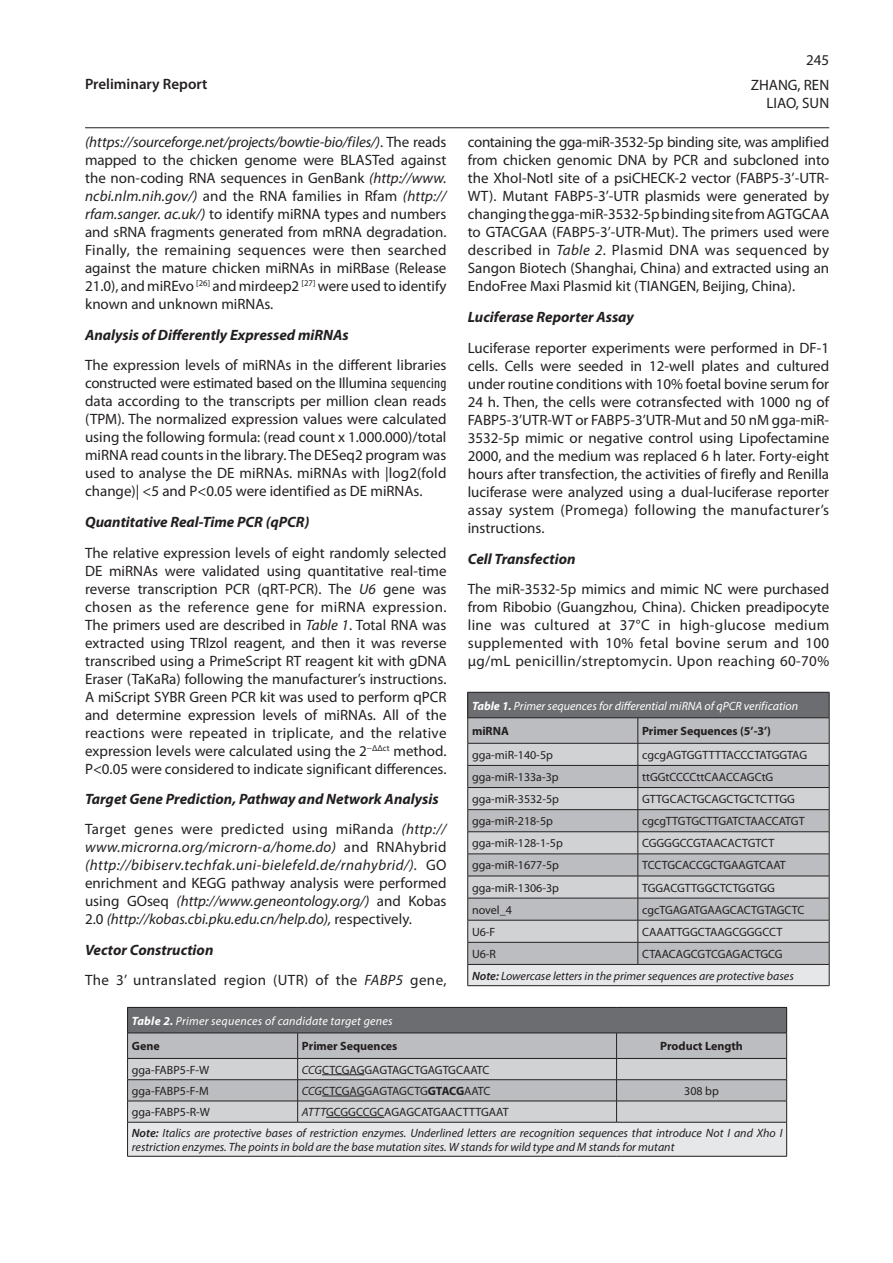
<style>
.page{position:relative;width:893px;height:1263px;background:#fff}
.page>*{position:absolute;margin:0;border:0;box-sizing:border-box;transform-origin:0 0}
.t1{font:15px/18px "Myriad Pro";color:#231f20;text-align:justify}
.t2{font:italic 15px/18px "Myriad Pro";color:#231f20;text-align:justify}
.t3{font:italic 700 15px/30.3px "Myriad Pro";color:#231f20}
.t4{font:15px/30.3px "Myriad Pro";letter-spacing:.025em;color:#231f20}
.t5{font:600 15px "Myriad Pro";color:#231f20}
.t6{font:12px "Myriad Pro";color:#231f20}
.t7{font:italic 12px/21.8px "Myriad Pro";color:#231f20}
.t8{font:italic 12px/25.5px "Myriad Pro";color:#fff}
.t9{font:700 12px "Myriad Pro";color:#231f20}
.t10{font:italic 12px/25.5px "Myriad Pro";letter-spacing:.02em;color:#fff}
.s1{font-style:italic}
.s2{font-stretch:condensed}
.s3{font-weight:400;font-style:normal}
.s4{font-weight:400}
.s5{font-style:normal}
.s6{font-weight:700;font-style:italic}
.s7{font-weight:700}
.s8{font-weight:700;font-style:normal;color:#231f20}
.s9{font-weight:600}
</style>
<div class="page">
<hr style="left:85px;top:127px;width:744px;height:1px;background:#231f20">
<svg style="left:467px;top:692px;width:363px;height:293px;background:#b8b8bb"></svg>
<hr style="left:468px;top:985px;width:170px;height:1px;background:#231f20">
<hr style="left:638px;top:985px;width:191px;height:1px;background:#231f20">
<div style="left:128px;top:1122px;width:659px;height:34px;background:#e6e7e9"></div>
<svg style="left:127px;top:1007px;width:660px;height:115px;background:#aaaaad"></svg>
<hr style="left:127px;top:1122px;width:171px;height:1px;background:#231f20">
<hr style="left:127px;top:1122px;width:1px;height:34px;background:#231f20">
<hr style="left:298px;top:1122px;width:319px;height:1px;background:#231f20">
<hr style="left:617px;top:1122px;width:170px;height:1px;background:#231f20">
<hr style="left:786px;top:1122px;width:1px;height:34px;background:#231f20">
<hr style="left:127px;top:1156px;width:171px;height:1px;background:#231f20">
<hr style="left:298px;top:1156px;width:319px;height:1px;background:#231f20">
<hr style="left:617px;top:1156px;width:170px;height:1px;background:#231f20">
<hr style="left:322px;top:1074px;width:42px;height:1px;background:#231f20">
<hr style="left:322px;top:1096px;width:42px;height:1px;background:#231f20">
<hr style="left:326px;top:1117px;width:58px;height:1px;background:#231f20">
<p class="t5" style="left:85px;top:74px;width:124px">Preliminary Report</p>
<p class="t1" style="left:85px;top:133px;width:363px"><span class="s1">(https://sourceforge.net/projects/bowtie-bio/files/)</span>. The reads mapped to the chicken genome were BLASTed against the non-coding RNA sequences in GenBank <span class="s1">(http://www. ncbi.nlm.nih.gov/)</span> and the RNA families in Rfam <span class="s1">(http:// rfam.sanger. ac.uk/)</span> to identify miRNA types and numbers and sRNA fragments generated from mRNA degradation.<br>Finally, the remaining sequences were then searched against the mature chicken miRNAs in miRBase (Release 21.0), and miREvo <sup>[26]</sup> and mirdeep2 <sup>[27]</sup> were used to identify known and unknown miRNAs.</p>
<p class="t3" style="left:85px;top:319px;width:265px">Analysis of Differently Expressed miRNAs</p>
<p class="t1" style="left:85px;top:356px;width:363px">The expression levels of miRNAs in the different libraries constructed were estimated based on the Illumina <span class="s2">sequencing </span>data according to the transcripts per million clean reads (TPM). The normalized expression values were calculated using the following formula: (read count x 1.000.000)/total miRNA read counts in the library. The DESeq2 program was used to analyse the DE miRNAs. miRNAs with |log2(fold change)| &lt;5 and P&lt;0.05 were identified as DE miRNAs.</p>
<p class="t3" style="left:85px;top:506px;width:226px">Quantitative Real-Time PCR (qPCR)</p>
<p class="t1" style="left:85px;top:543px;width:363px">The relative expression levels of eight randomly selected DE miRNAs were validated using quantitative real-time reverse transcription PCR (qRT-PCR). The <span class="s1">U6</span> gene was chosen as the reference gene for miRNA expression.<br>The primers used are described in <span class="s1">Table 1</span>. Total RNA was extracted using TRIzol reagent, and then it was reverse transcribed using a PrimeScript RT reagent kit with gDNA Eraser (TaKaRa) following the manufacturer’s instructions.<br>A miScript SYBR Green PCR kit was used to perform qPCR and determine expression levels of miRNAs. All of the reactions were repeated in triplicate, and the relative expression levels were calculated using the 2<sup>−ΔΔct</sup> method.<br>P&lt;0.05 were considered to indicate significant differences.</p>
<p class="t3" style="left:85px;top:783px;width:363px">Target Gene Prediction, Pathway and Network Analysis<br><span class="s3">Target genes were predicted using miRanda</span> <span class="s4">(http://</span></p>
<p class="t2" style="left:85px;top:838px;width:363px">www.microrna.org/microrn-a/home.do) <span class="s5">and RNAhybrid </span>(http://bibiserv.techfak.uni-bielefeld.de/rnahybrid/). <span class="s5">GO enrichment and KEGG pathway analysis were performed using GOseq</span> (http://www.geneontology.org/) <span class="s5">and Kobas 2.0</span> (http://kobas.cbi.pku.edu.cn/help.do), <span class="s5">respectively.</span></p>
<p class="t4" style="left:85px;top:934px;width:363px"><span class="s6">Vector Construction<br></span>The 3’ untranslated region (UTR) of the <span class="s1">FABP5</span> gene,</p>
<p class="t1" style="left:751px;top:47px;width:80px;line-height:25px;text-align:right">245<br>ZHANG, REN</p>
<p class="t1" style="left:766px;top:94px;width:64px">LIAO, SUN</p>
<p class="t1" style="left:468px;top:133px;width:363px">containing the gga-miR-3532-5p binding site, was amplified from chicken genomic DNA by PCR and subcloned into the XhoI-NotI site of a psiCHECK-2 vector (FABP5-3’-UTR-WT). Mutant FABP5-3’-UTR plasmids were generated by changing the gga-miR-3532-5p binding site from AGTGCAA to GTACGAA (FABP5-3’-UTR-Mut). The primers used were described in <span class="s1">Table 2</span>. Plasmid DNA was sequenced by Sangon Biotech (Shanghai, China) and extracted using an EndoFree Maxi Plasmid kit (TIANGEN, Beijing, China).</p>
<p class="t3" style="left:468px;top:301px;width:168px">Luciferase Reporter Assay</p>
<p class="t1" style="left:468px;top:339px;width:363px">Luciferase reporter experiments were performed in DF-1 cells. Cells were seeded in 12-well plates and cultured under routine conditions with 10% foetal bovine serum for 24 h. Then, the cells were cotransfected with 1000 ng of FABP5-3’UTR-WT or FABP5-3’UTR-Mut and 50 nM gga-miR-3532-5p mimic or negative control using Lipofectamine 2000, and the medium was replaced 6 h later. Forty-eight hours after transfection, the activities of firefly and Renilla luciferase were analyzed using a dual-luciferase reporter assay system (Promega) following the manufacturer’s instructions.</p>
<p class="t3" style="left:468px;top:543px;width:109px">Cell Transfection</p>
<p class="t1" style="left:468px;top:580px;width:363px">The miR-3532-5p mimics and mimic NC were purchased from Ribobio (Guangzhou, China). Chicken preadipocyte line was cultured at 37°C in high-glucose medium supplemented with 10% fetal bovine serum and 100 μg/mL penicillin/streptomycin. Upon reaching 60-70%</p>
<p class="t8" style="left:472px;top:692px;width:328px"><span class="s7">Table 1.</span> Primer sequences for differential miRNA of qPCR verification <span class="s8">miRNA</span></p>
<p class="t9" style="left:642px;top:724px;width:130px">Primer Sequences (5’-3’)</p>
<p class="t6" style="left:472px;top:747px;width:82px">gga-miR-140-5p</p>
<p class="t6" style="left:642px;top:747px;width:167px">cgcgAGTGGTTTTACCCTATGGTAG</p>
<p class="t6" style="left:472px;top:769px;width:88px">gga-miR-133a-3p</p>
<p class="t6" style="left:642px;top:769px;width:133px">ttGGtCCCCttCAACCAGCtG</p>
<p class="t6" style="left:472px;top:792px;width:89px">gga-miR-3532-5p</p>
<p class="t6" style="left:642px;top:792px;width:154px">GTTGCACTGCAGCTGCTCTTGG</p>
<p class="t6" style="left:472px;top:814px;width:82px">gga-miR-218-5p</p>
<p class="t6" style="left:642px;top:814px;width:164px">cgcgTTGTGCTTGATCTAACCATGT</p>
<p class="t6" style="left:472px;top:836px;width:92px">gga-miR-128-1-5p</p>
<p class="t6" style="left:642px;top:836px;width:134px">CGGGGCCGTAACACTGTCT</p>
<p class="t6" style="left:472px;top:858px;width:89px">gga-miR-1677-5p</p>
<p class="t6" style="left:642px;top:858px;width:145px">TCCTGCACCGCTGAAGTCAAT</p>
<p class="t6" style="left:472px;top:880px;width:89px">gga-miR-1306-3p</p>
<p class="t6" style="left:642px;top:880px;width:134px">TGGACGTTGGCTCTGGTGG</p>
<p class="t6" style="left:472px;top:902px;width:41px">novel_4</p>
<p class="t6" style="left:642px;top:902px;width:164px">cgcTGAGATGAAGCACTGTAGCTC</p>
<p class="t6" style="left:472px;top:924px;width:25px">U6-F</p>
<p class="t6" style="left:642px;top:924px;width:142px">CAAATTGGCTAAGCGGGCCT</p>
<p class="t6" style="left:472px;top:946px;width:26px">U6-R</p>
<p class="t7" style="left:472px;top:943px;width:323px;text-indent:170px"><span class="s5">CTAACAGCGTCGAGACTGCG<br></span><span class="s9">Note:</span> Lowercase letters in the primer sequences are protective bases</p>
<p class="t10" style="left:132px;top:1008px;width:262px"><span class="s7">Table 2.</span> Primer sequences of candidate target genes<br><span class="s8">Gene</span></p>
<p class="t9" style="left:302px;top:1039px;width:97px">Primer Sequences</p>
<p class="t9" style="left:660px;top:1039px;width:84px">Product Length</p>
<p class="t6" style="left:132px;top:1062px;width:79px">gga-FABP5-F-W</p>
<p class="t6" style="left:302px;top:1062px;width:189px"><span class="s1">CCG</span>CTCGAGGAGTAGCTGAGTGCAATC</p>
<p class="t6" style="left:132px;top:1083px;width:79px">gga-FABP5-F-M</p>
<p class="t6" style="left:302px;top:1083px;width:190px"><span class="s1">CCG</span>CTCGAGGAGTAGCTG<span class="s7">GTACG</span>AATC</p>
<p class="t6" style="left:684px;top:1083px;width:36px">308 bp</p>
<p class="t6" style="left:132px;top:1105px;width:80px">gga-FABP5-R-W</p>
<p class="t7" style="left:132px;top:1102px;width:652px;line-height:20.4px;text-indent:170px">ATTT<span class="s5">GCGGCCGCAGAGCATGAACTTTGAAT<br></span><span class="s9">Note:</span> Italics are protective bases of restriction enzymes. Underlined letters are recognition sequences that introduce Not I and Xho I</p>
<p class="t7" style="left:132px;top:1136px;width:544px">restriction enzymes. The points in bold are the base mutation sites. W stands for wild type and M stands for mutant</p>
</div>
